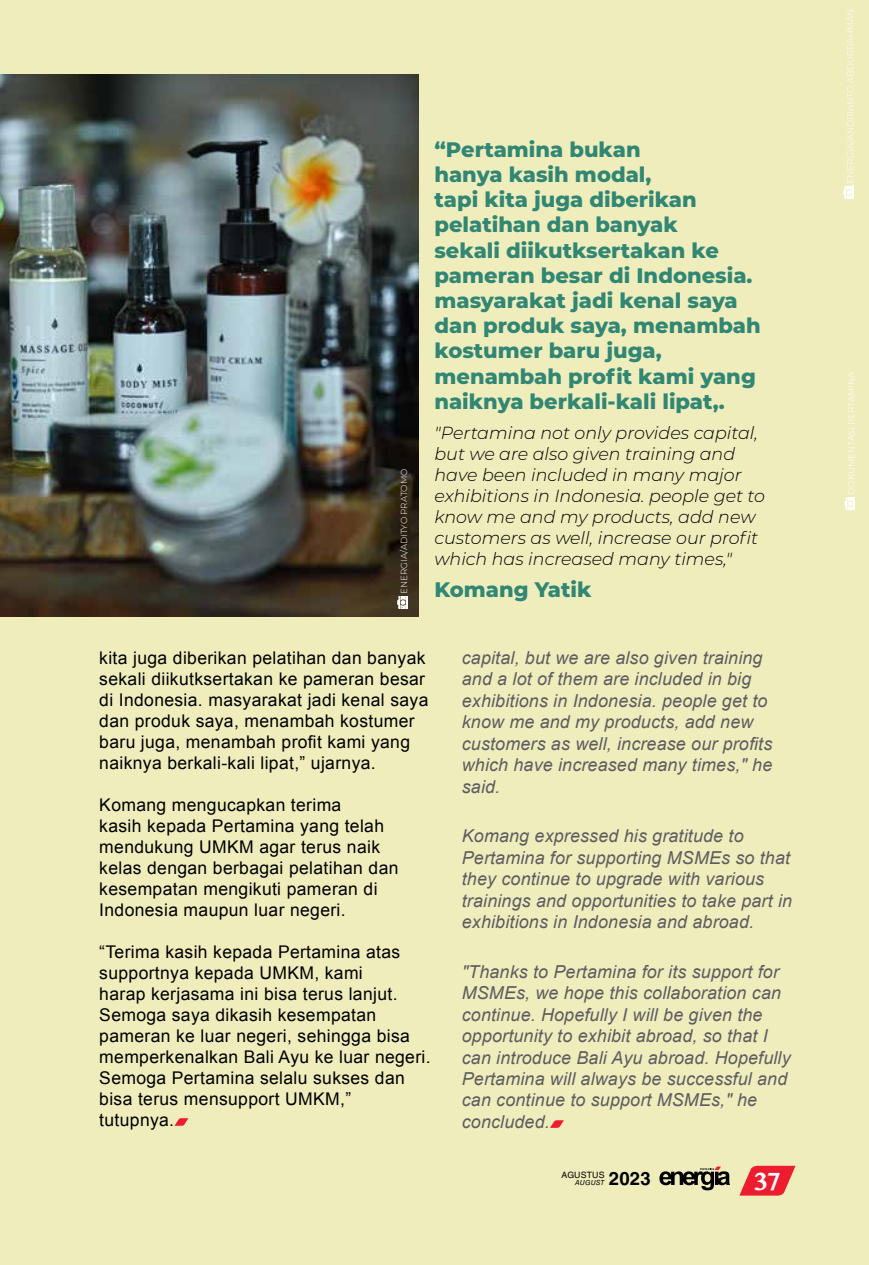
<style>
.page{position:relative;width:869px;height:1265px;background:#fff}
.page>*{position:absolute;margin:0;border:0;box-sizing:border-box;transform-origin:0 0}
.t1{font:700 26.25px "Myanmar MN";color:#fff}
.t2{font:800 21px/25.2px "Montserrat";color:#318773}
.t3{font:700 18.55px "Helvetica LT Std";color:#000}
.t4{font:italic 17.85px/21.3px "Arial";letter-spacing:.01em;color:#5d5d60}
.t5{font:17.5px/21px "Arial";letter-spacing:.02em;color:#000}
.t6{font:italic 300 17.5px/21px "Montserrat";color:#000101}
.t7{font:300 8.75px "Montserrat";color:#fff}
.t8{font:8.75px "Helvetica LT Std";letter-spacing:.015em;color:#000}
.t9{font:italic 7px "Helvetica LT Std";letter-spacing:.015em;color:#000}
</style>
<div class="page">
<div style="left:0;top:0;width:868px;height:1265px;background:#f0edbd"></div>
<svg style="left:174px;top:1118px;width:14px;height:8px"></svg>
<svg style="left:550px;top:1120px;width:13px;height:8px"></svg>
<svg style="left:739px;top:1166px;width:56px;height:30px"></svg>
<svg style="left:659px;top:1166px;width:70px;height:24px"></svg>
<svg style="left:843px;top:186px;width:9px;height:13px"></svg>
<img style="left:0;top:74px;width:418px;height:543px">
<svg style="left:844px;top:497px;width:10px;height:13px"></svg>
<svg style="left:397px;top:596px;width:10px;height:13px"></svg>
<p class="t7" style="left:398px;top:594px;width:127px;rotate:-90deg">ENERGIA/ADITYO PRATOMO</p>
<p class="t2" style="left:434px;top:136px;width:327px">“Pertamina bukan<br>hanya kasih modal,<br>tapi kita juga diberikan pelatihan dan banyak<br>sekali diikutksertakan ke pameran besar di Indonesia. masyarakat jadi kenal saya dan produk saya, menambah kostumer baru juga, menambah profit kami yang naiknya berkali-kali lipat,.</p>
<p class="t6" style="left:434px;top:422px;width:332px">"Pertamina not only provides capital, but we are also given training and have been included in many major exhibitions in Indonesia. people get to know me and my products, add new customers as well, increase our profit which has increased many times,"</p>
<p class="t2" style="left:434px;top:576px;width:158px">Komang Yatik</p>
<p class="t5" style="left:99px;top:647px;width:330px">kita juga diberikan pelatihan dan banyak sekali diikutksertakan ke pameran besar di Indonesia. masyarakat jadi kenal saya dan produk saya, menambah kostumer baru juga, menambah profit kami yang naiknya berkali-kali lipat,” ujarnya.</p>
<p class="t5" style="left:99px;top:794px;width:300px">Komang mengucapkan terima<br>kasih kepada Pertamina yang telah mendukung UMKM agar terus naik kelas dengan berbagai pelatihan dan kesempatan mengikuti pameran di<br>Indonesia maupun luar negeri.</p>
<p class="t5" style="left:99px;top:941px;width:333px">“Terima kasih kepada Pertamina atas supportnya kepada UMKM, kami<br>harap kerjasama ini bisa terus lanjut.<br>Semoga saya dikasih kesempatan pameran ke luar negeri, sehingga bisa memperkenalkan Bali Ayu ke luar negeri.<br>Semoga Pertamina selalu sukses dan bisa terus mensupport UMKM,”<br>tutupnya.</p>
<p class="t4" style="left:461px;top:647px;width:312px">capital, but we are also given training and a lot of them are included in big exhibitions in Indonesia. people get to know me and my products, add new customers as well, increase our profits which have increased many times," he said.</p>
<p class="t4" style="left:461px;top:826px;width:331px">Komang expressed his gratitude to Pertamina for supporting MSMEs so that they continue to upgrade with various trainings and opportunities to take part in exhibitions in Indonesia and abroad.</p>
<p class="t4" style="left:461px;top:961px;width:330px">"Thanks to Pertamina for its support for MSMEs, we hope this collaboration can continue. Hopefully I will be given the opportunity to exhibit abroad, so that I can introduce Bali Ayu abroad. Hopefully Pertamina will always be successful and can continue to support MSMEs," he concluded.</p>
<p class="t8" style="left:561px;top:1170px;width:44px">AGUSTUS</p>
<p class="t9" style="left:575px;top:1178px;width:31px">AUGUST</p>
<p class="t3" style="left:608px;top:1167px;width:43px">2023</p>
<h1 class="t1" style="left:753px;top:1165px;width:29px">37</h1>
<p class="t7" style="left:843px;top:184px;width:176px;rotate:-90deg">ENERGIA/ANDRIANTO ABDURRAHMAN</p>
<p class="t7" style="left:845px;top:495px;width:125px;rotate:-90deg">DOKUMENTASI PERTAMINA</p>
</div>
